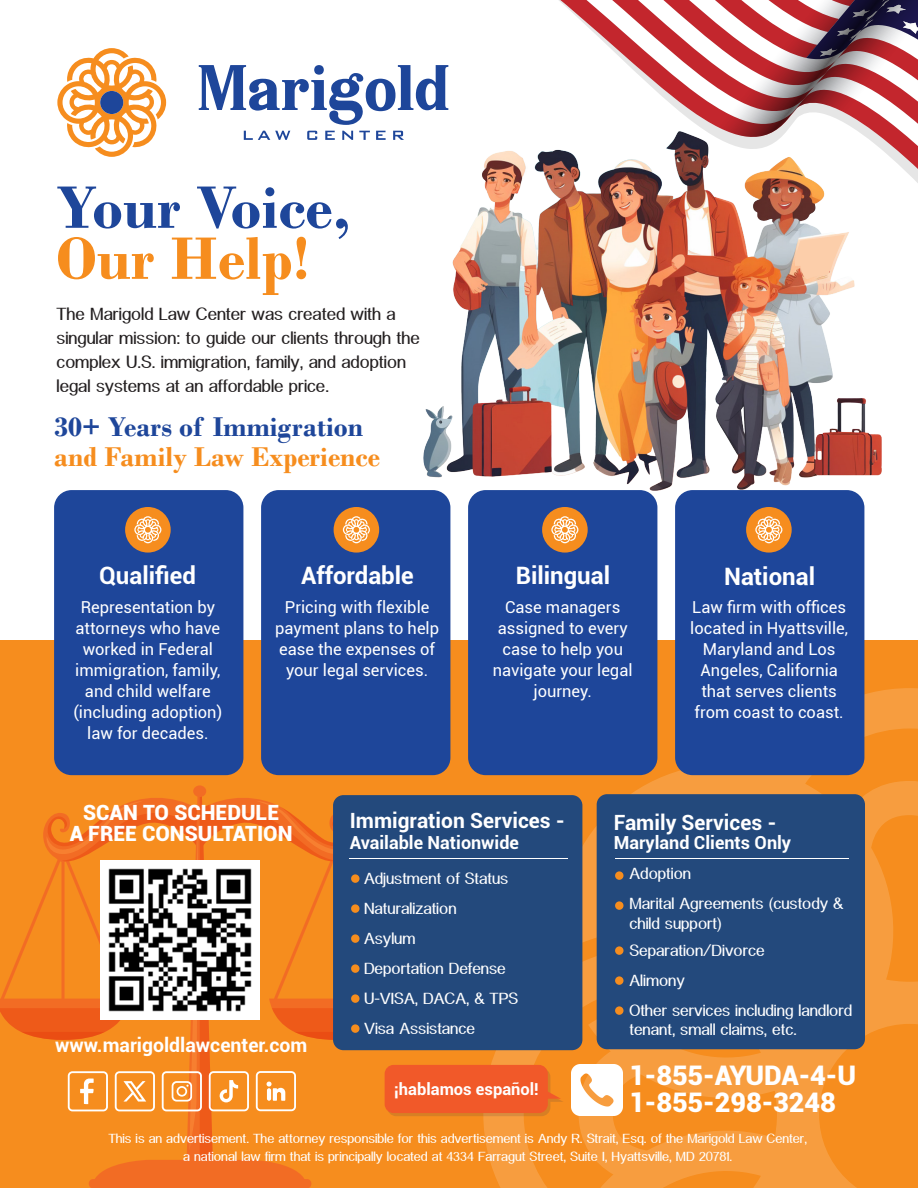
<style>
.page{position:relative;width:918px;height:1188px;background:#fff}
.page>*{position:absolute;margin:0;border:0;box-sizing:border-box;transform-origin:0 0}
.t1{font:700 63px "Bodoni";color:#1e469a}
.t2{font:700 63px "Bodoni";color:#f68d1e}
.t3{font:700 28.5px "Bodoni";color:#f68d1e}
.t4{font:700 28.5px "Bodoni";color:#1e469a}
.t5{font:900 27px/27px "Roboto";color:#fff}
.t6{font:700 24px "Roboto";color:#fff}
.t7{font:700 21px "Roboto";color:#fff}
.t8{font:900 21px/21px "Roboto";color:#fff;text-align:center}
.t9{font:700 19.5px "Roboto";color:#fff}
.t10{font:18px/24px "Alido";color:#231f20}
.t11{font:700 18px "Roboto";color:#fff}
.t12{font:16.5px/21px "Roboto";color:#fff;text-align:center}
.t13{font:16.5px/30px "Alido";color:#fff}
.t14{font:700 16.5px "Roboto";color:#fff}
.t15{font:13.5px/18px "Alido";color:#fff;text-align:center}
</style>
<div class="page">
<div style="left:0;top:640px;width:918px;height:548px;background:#f68d1e"></div>
<svg style="left:483px;top:688px;width:435px;height:500px"></svg>
<svg style="left:578px;top:1039px;width:69px;height:146px"></svg>
<svg style="left:837px;top:781px;width:81px;height:69px"></svg>
<svg style="left:193px;top:785px;width:13px;height:12px"></svg>
<div style="left:89px;top:1179px;width:222px;height:9px;background:#f26c24;border-radius:4px"></div>
<div style="left:597px;top:794px;width:268px;height:255px;background:#23497c;border-radius:10px"></div>
<svg style="left:559px;top:0;width:359px;height:183px"></svg>
<div style="left:333px;top:795px;width:249px;height:255px;background:#23497c;border-radius:10px"></div>
<img style="left:423px;top:131px;width:459px;height:360px">
<svg style="left:795px;top:235px;width:50px;height:44px;background:#f9d3b6"></svg>
<div style="left:261px;top:490px;width:189px;height:285px;background:#1e469a;border-radius:18px"></div>
<div style="left:468px;top:490px;width:189px;height:285px;background:#1e469a;border-radius:18px"></div>
<svg style="left:199px;top:65px;width:249px;height:60px"></svg>
<svg style="left:244px;top:131px;width:46px;height:9px"></svg>
<svg style="left:307px;top:131px;width:10px;height:9px"></svg>
<svg style="left:325px;top:131px;width:10px;height:9px"></svg>
<svg style="left:342px;top:131px;width:11px;height:9px"></svg>
<svg style="left:359px;top:131px;width:11px;height:9px"></svg>
<svg style="left:376px;top:131px;width:10px;height:9px"></svg>
<svg style="left:393px;top:131px;width:11px;height:9px"></svg>
<svg style="left:57px;top:48px;width:109px;height:109px"></svg>
<div style="left:100px;top:91px;width:23px;height:23px;background:#1e469a;border-radius:50%"></div>
<div style="left:54px;top:490px;width:189px;height:285px;background:#1e469a;border-radius:18px"></div>
<div style="left:675px;top:490px;width:189px;height:285px;background:#1e469a;border-radius:18px"></div>
<div style="left:125px;top:507px;width:46px;height:46px;background:#f68d1e;border-radius:50%"></div>
<svg style="left:134px;top:516px;width:27px;height:27px"></svg>
<div style="left:334px;top:507px;width:45px;height:46px;background:#f68d1e;border-radius:50%"></div>
<svg style="left:343px;top:516px;width:27px;height:27px"></svg>
<div style="left:542px;top:507px;width:46px;height:46px;background:#f68d1e;border-radius:50%"></div>
<svg style="left:551px;top:516px;width:27px;height:27px"></svg>
<div style="left:746px;top:507px;width:46px;height:46px;background:#f68d1e;border-radius:50%"></div>
<svg style="left:755px;top:516px;width:27px;height:27px"></svg>
<div style="left:615px;top:871px;width:9px;height:9px;background:#f68d1e;border-radius:50%"></div>
<div style="left:615px;top:901px;width:9px;height:9px;background:#f68d1e;border-radius:50%"></div>
<div style="left:615px;top:946px;width:9px;height:9px;background:#f68d1e;border-radius:50%"></div>
<div style="left:615px;top:976px;width:9px;height:9px;background:#f68d1e;border-radius:50%"></div>
<div style="left:615px;top:1006px;width:9px;height:9px;background:#f68d1e;border-radius:50%"></div>
<svg style="left:0;top:788px;width:404px;height:392px"></svg>
<hr style="left:350px;top:858px;width:218px;height:1px;background:#fff">
<svg style="left:387px;top:1068px;width:163px;height:48px"></svg>
<svg style="left:548px;top:1084px;width:16px;height:18px"></svg>
<div style="left:385px;top:1065px;width:163px;height:48px;background:#f15929;border-radius:9px"></div>
<img style="left:100px;top:861px;width:159px;height:159px">
<img style="left:572px;top:1065px;width:50px;height:50px">
<hr style="left:615px;top:858px;width:234px;height:1px;background:#fff">
<h1 class="t1" style="left:56px;top:170px;width:296px">Your Voice,</h1>
<h1 class="t2" style="left:56px;top:221px;width:255px">Our Help!</h1>
<p class="t10" style="left:57px;top:302px;width:365px">The Marigold Law Center was created with a singular mission: to guide our clients through the complex U.S. immigration, family, and adoption legal systems at an affordable price.</p>
<h2 class="t4" style="left:54px;top:410px;width:311px">30+ Years of Immigration</h2>
<h2 class="t3" style="left:54px;top:440px;width:327px">and Family Law Experience</h2>
<h3 class="t6" style="left:99px;top:559px;width:98px">Qualified</h3>
<h3 class="t6" style="left:301px;top:559px;width:114px">Affordable</h3>
<h3 class="t6" style="left:516px;top:559px;width:96px">Bilingual</h3>
<h3 class="t6" style="left:724px;top:559px;width:92px">National</h3>
<p class="t12" style="left:73px;top:596px;width:150px">Representation by attorneys who have worked in Federal immigration, family, and child welfare (including adoption) law for decades.</p>
<p class="t12" style="left:275px;top:596px;width:166px">Pricing with flexible payment plans to help ease the expenses of your legal services.</p>
<p class="t12" style="left:493px;top:596px;width:141px">Case managers assigned to every case to help you navigate your legal journey.</p>
<p class="t12" style="left:690px;top:596px;width:159px">Law firm with offices located in Hyattsville,<br>Maryland and Los<br>Angeles, California that serves clients from coast to coast.</p>
<p class="t8" style="left:70px;top:801px;width:224px">SCAN TO SCHEDULE<br>A FREE CONSULTATION</p>
<p class="t9" style="left:55px;top:1031px;width:254px">www.marigoldlawcenter.com</p>
<p class="t7" style="left:350px;top:806px;width:217px">Immigration Services -</p>
<p class="t11" style="left:350px;top:830px;width:171px">Available Nationwide</p>
<p class="t13" style="left:364px;top:863px;width:156px">Adjustment of Status<br>Naturalization<br>Asylum<br>Deportation Defense<br>U-VISA, DACA, &amp; TPS<br>Visa Assistance</p>
<p class="t7" style="left:614px;top:807px;width:164px">Family Services -</p>
<p class="t11" style="left:614px;top:830px;width:179px">Maryland Clients Only</p>
<p class="t13" style="left:630px;top:859px;width:215px">Adoption<br>Marital Agreements (custody &amp;</p>
<p class="t13" style="left:630px;top:910px;width:137px;line-height:27px">child support)<br>Separation/Divorce</p>
<p class="t13" style="left:630px;top:965px;width:224px">Alimony<br>Other services including landlord</p>
<p class="t13" style="left:630px;top:1015px;width:169px">tenant, small claims, etc.</p>
<h3 class="t5" style="left:629px;top:1061px;width:228px">1-855-AYUDA-4-U<br>1-855-298-3248</h3>
<p class="t14" style="left:394px;top:1077px;width:146px">¡hablamos español!</p>
<p class="t15" style="left:108px;top:1129px;width:700px">This is an advertisement. The attorney responsible for this advertisement is Andy R. Strait, Esq. of the Marigold Law Center, a national law firm that is principally located at 4334 Farragut Street, Suite I, Hyattsville, MD 20781.</p>
</div>
